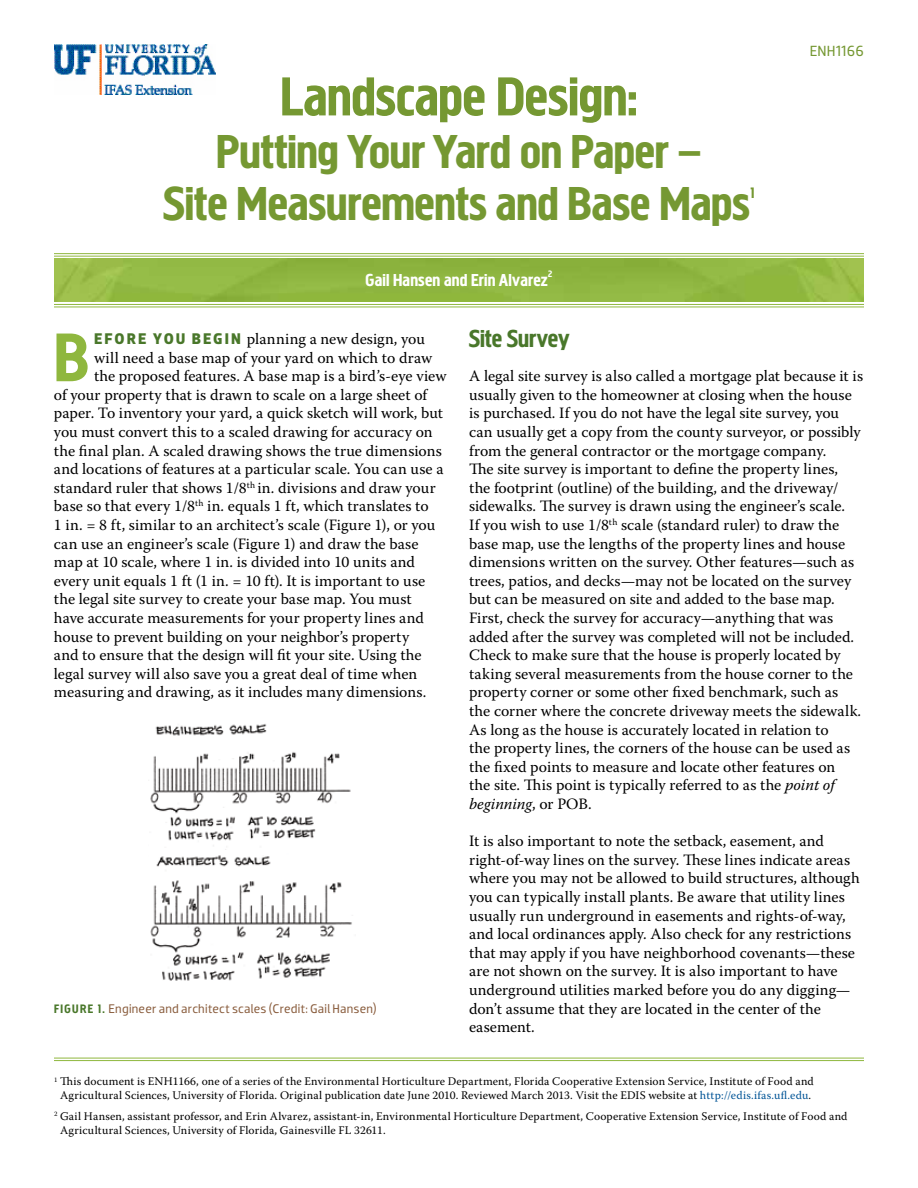
<style>
.page{position:relative;width:918px;height:1188px;background:#fff}
.page>*{position:absolute;margin:0;border:0;box-sizing:border-box;transform-origin:0 0}
.t1{font:71.55px "Megaphone";color:#8fb73e}
.t2{font:57px "Megaphone";letter-spacing:-.005em;color:#759832}
.t3{font:49.5px/52.5px "Megaphone";letter-spacing:-.005em;color:#759832;text-align:center}
.t4{font:25.5px "Megaphone";color:#49772a}
.t5{font:18px "Megaphone";letter-spacing:.01em;color:#fff}
.t6{font:15.75px/18.6px "Warnock Pro";letter-spacing:.005em;color:#000}
.t7{font:15.75px "Megaphone";color:#759832}
.t8{font:15px "Dobra";letter-spacing:.015em;color:#759832}
.t9{font:12.75px "Dobra";letter-spacing:.02em;color:#885b3b}
.t10{font:11.7px/14px "Warnock Pro";letter-spacing:.015em;color:#000;text-align:center}
.t11{font:9.6px "Megaphone";color:#fff}
.s1{font-family:"Dobra";font-weight:700;color:#49772a}
.s2{font-family:"Megaphone";color:#49772a}
.s3{font-style:italic}
.s4{color:#005496}
</style>
<div class="page">
<img style="left:54px;top:259px;width:810px;height:43px">
<hr style="left:54px;top:1058px;width:810px;height:1px;background:#8fb73e">
<hr style="left:54px;top:1060px;width:810px;height:1px;background:#8fb73e">
<hr style="left:54px;top:304px;width:810px;height:1px;background:#8fb73e">
<hr style="left:54px;top:307px;width:810px;height:1px;background:#8fb73e">
<hr style="left:54px;top:253px;width:810px;height:1px;background:#8fb73e">
<hr style="left:54px;top:256px;width:810px;height:1px;background:#8fb73e">
<img style="left:54px;top:45px;width:162px;height:49px">
<img style="left:150px;top:724px;width:202px;height:257px">
<h2 class="t2" style="left:280px;top:62px;width:359px">Landscape Design:</h2>
<h3 class="t3" style="left:164px;top:124px;width:588px">Putting Your Yard on Paper –<br>Site Measurements and Base Maps</h3>
<p class="t7" style="left:751px;top:183px;width:5px">1</p>
<p class="t5" style="left:366px;top:269px;width:184px">Gail Hansen and Erin Alvarez</p>
<p class="t11" style="left:548px;top:268px;width:6px">2</p>
<p class="t8" style="left:810px;top:42px;width:56px">ENH1166</p>
<h1 class="t1" style="left:54px;top:314px;width:36px">B</h1>
<p class="t6" style="left:94px;top:329px;width:332px"><span class="s1">EFORE YOU BEGIN</span> planning a new design, you</p>
<p class="t6" style="left:94px;top:348px;width:340px">will need a base map of your yard on which to draw</p>
<p class="t6" style="left:94px;top:367px;width:354px">the proposed features. A base map is a bird’s-eye view</p>
<p class="t6" style="left:54px;top:385px;width:375px">of your property that is drawn to scale on a large sheet of</p>
<p class="t6" style="left:54px;top:404px;width:391px">paper. To inventory your yard, a quick sketch will work, but</p>
<p class="t6" style="left:54px;top:422px;width:380px">you must convert this to a scaled drawing for accuracy on</p>
<p class="t6" style="left:54px;top:441px;width:389px">the final plan. A scaled drawing shows the true dimensions</p>
<p class="t6" style="left:54px;top:460px;width:391px">and locations of features at a particular scale. You can use a</p>
<p class="t6" style="left:54px;top:478px;width:383px">standard ruler that shows 1/8<sup>th</sup> in. divisions and draw your</p>
<p class="t6" style="left:54px;top:497px;width:376px">base so that every 1/8<sup>th</sup> in. equals 1 ft, which translates to</p>
<p class="t6" style="left:54px;top:515px;width:383px">1 in. = 8 ft, similar to an architect’s scale (Figure 1), or you</p>
<p class="t6" style="left:54px;top:534px;width:366px">can use an engineer’s scale (Figure 1) and draw the base</p>
<p class="t6" style="left:54px;top:553px;width:363px">map at 10 scale, where 1 in. is divided into 10 units and</p>
<p class="t6" style="left:54px;top:571px;width:373px">every unit equals 1 ft (1 in. = 10 ft). It is important to use</p>
<p class="t6" style="left:54px;top:590px;width:359px">the legal site survey to create your base map. You must</p>
<p class="t6" style="left:54px;top:608px;width:371px">have accurate measurements for your property lines and</p>
<p class="t6" style="left:54px;top:627px;width:357px">house to prevent building on your neighbor’s property</p>
<p class="t6" style="left:54px;top:646px;width:369px">and to ensure that the design will fit your site. Using the</p>
<p class="t6" style="left:54px;top:664px;width:365px">legal survey will also save you a great deal of time when</p>
<p class="t6" style="left:54px;top:683px;width:374px">measuring and drawing, as it includes many dimensions.</p>
<p class="t9" style="left:54px;top:1001px;width:324px"><span class="s2">Figure 1.</span> Engineer and architect scales (Credit: Gail Hansen)</p>
<h3 class="t4" style="left:469px;top:323px;width:102px">Site Survey</h3>
<p class="t6" style="left:469px;top:367px;width:396px">A legal site survey is also called a mortgage plat because it is usually given to the homeowner at closing when the house is purchased. If you do not have the legal site survey, you can usually get a copy from the county surveyor, or possibly from the general contractor or the mortgage company.<br>The site survey is important to define the property lines, the footprint (outline) of the building, and the driveway/ sidewalks. The survey is drawn using the engineer’s scale.<br>If you wish to use 1/8<sup>th</sup> scale (standard ruler) to draw the base map, use the lengths of the property lines and house dimensions written on the survey. Other features—such as trees, patios, and decks—may not be located on the survey but can be measured on site and added to the base map.<br>First, check the survey for accuracy—anything that was added after the survey was completed will not be included.<br>Check to make sure that the house is properly located by taking several measurements from the house corner to the property corner or some other fixed benchmark, such as the corner where the concrete driveway meets the sidewalk.<br>As long as the house is accurately located in relation to<br>the property lines, the corners of the house can be used as the fixed points to measure and locate other features on<br>the site. This point is typically referred to as the <span class="s3">point of beginning</span>, or POB.</p>
<p class="t6" style="left:469px;top:832px;width:392px">It is also important to note the setback, easement, and right-of-way lines on the survey. These lines indicate areas where you may not be allowed to build structures, although you can typically install plants. Be aware that utility lines usually run underground in easements and rights-of-way, and local ordinances apply. Also check for any restrictions that may apply if you have neighborhood covenants—these are not shown on the survey. It is also important to have underground utilities marked before you do any digging— don’t assume that they are located in the center of the easement.</p>
<p class="t10" style="left:54px;top:1074px;width:761px"><sup>1</sup> This document is ENH1166, one of a series of the Environmental Horticulture Department, Florida Cooperative Extension Service, Institute of Food and<br>Agricultural Sciences, University of Florida. Original publication date June 2010. Reviewed March 2013. Visit the EDIS website at <span class="s4">http://edis.ifas.ufl.edu</span>.</p>
<p class="t10" style="left:60px;top:1109px;width:789px;text-align:left;text-indent:-6px"><sup>2</sup> Gail Hansen, assistant professor, and Erin Alvarez, assistant-in, Environmental Horticulture Department, Cooperative Extension Service, Institute of Food and<br>Agricultural Sciences, University of Florida, Gainesville FL 32611.</p>
</div>
